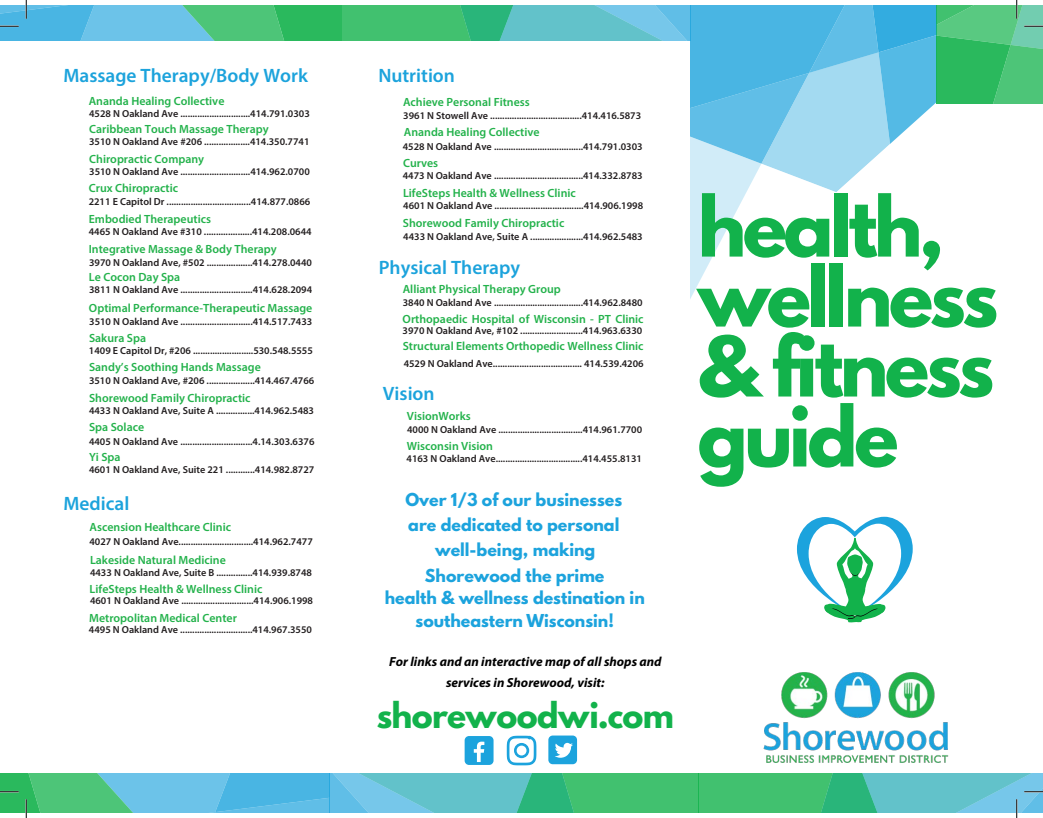
<style>
.page{position:relative;width:1043px;height:818px;background:#fff}
.page>*{position:absolute;margin:0;border:0;box-sizing:border-box;transform-origin:0 0}
.t1{font:700 73.75px/69.9px "League Spartan";letter-spacing:-.05em;color:#12b24b}
.t2{font:700 31.62px "League Spartan";letter-spacing:-.02em;color:#12b24b}
.t3{font:600 19.38px "Myriad Pro";color:#1ca3dc}
.t4{font:700 15.75px/25.2px "League Spartan";color:#1ca3dd;text-align:center}
.t5{font:italic 700 13.12px/21.8px "Myriad Pro";color:#000;text-align:center}
.t6{font:600 11.88px "Myriad Pro";color:#23b24b}
.t7{font:600 10.25px "Myriad Pro";color:#231f20}
.t8{font:600 10.25px "Myriad Pro";color:#211d1e}
</style>
<div class="page">
<div style="left:464px;top:736px;width:29px;height:28px;background:#1ca3dd;border-radius:4px"></div>
<svg style="left:474px;top:741px;width:10px;height:21px"></svg>
<div style="left:548px;top:735px;width:29px;height:29px;background:#1ca3dd;border-radius:4px"></div>
<svg style="left:555px;top:742px;width:18px;height:15px"></svg>
<svg style="left:507px;top:735px;width:29px;height:30px"></svg>
<svg style="left:797px;top:516px;width:115px;height:106px"></svg>
<svg style="left:0;top:0;width:1042px;height:299px"></svg>
<svg style="left:0;top:773px;width:1042px;height:45px;background:#65c6b5"></svg>
<img style="left:763px;top:672px;width:186px;height:91px">
<h3 class="t3" style="left:63px;top:63px;width:246px">Massage Therapy/Body Work</h3>
<p class="t6" style="left:89px;top:93px;width:137px">Ananda Healing Collective</p>
<p class="t7" style="left:89px;top:107px;width:222px">4528 N Oakland Ave .............................414.791.0303</p>
<p class="t6" style="left:89px;top:122px;width:181px">Caribbean Touch Massage Therapy</p>
<p class="t7" style="left:89px;top:135px;width:222px">3510 N Oakland Ave #206 ...................414.350.7741</p>
<p class="t6" style="left:89px;top:151px;width:116px">Chiropractic Company</p>
<p class="t7" style="left:89px;top:165px;width:222px">3510 N Oakland Ave .............................414.962.0700</p>
<p class="t6" style="left:89px;top:181px;width:91px">Crux Chiropractic</p>
<p class="t7" style="left:89px;top:195px;width:223px">2211 E Capitol Dr ...................................414.877.0866</p>
<p class="t6" style="left:89px;top:211px;width:124px">Embodied Therapeutics</p>
<p class="t7" style="left:89px;top:224px;width:224px">4465 N Oakland Ave #310 ....................414.208.0644</p>
<p class="t6" style="left:89px;top:241px;width:189px">Integrative Massage &amp; Body Therapy</p>
<p class="t7" style="left:89px;top:256px;width:224px">3970 N Oakland Ave, #502 ...................414.278.0440</p>
<p class="t6" style="left:89px;top:269px;width:93px">Le Cocon Day Spa</p>
<p class="t7" style="left:89px;top:283px;width:224px">3811 N Oakland Ave ..............................414.628.2094</p>
<p class="t6" style="left:89px;top:300px;width:225px">Optimal Performance-Therapeutic Massage</p>
<p class="t7" style="left:89px;top:315px;width:224px">3510 N Oakland Ave ..............................414.517.7433</p>
<p class="t6" style="left:89px;top:330px;width:58px">Sakura Spa</p>
<p class="t7" style="left:89px;top:344px;width:225px">1409 E Capitol Dr, #206 .........................530.548.5555</p>
<p class="t6" style="left:89px;top:359px;width:173px">Sandy’s Soothing Hands Massage</p>
<p class="t7" style="left:89px;top:374px;width:227px">3510 N Oakland Ave, #206 ....................414.467.4766</p>
<p class="t6" style="left:89px;top:390px;width:163px">Shorewood Family Chiropractic</p>
<p class="t7" style="left:89px;top:404px;width:226px">4433 N Oakland Ave, Suite A ................414.962.5483</p>
<p class="t6" style="left:89px;top:420px;width:57px">Spa Solace</p>
<p class="t7" style="left:89px;top:435px;width:227px">4405 N Oakland Ave ..............................4.14.303.6376</p>
<p class="t6" style="left:89px;top:449px;width:33px">Yi Spa</p>
<p class="t7" style="left:89px;top:463px;width:227px">4601 N Oakland Ave, Suite 221 ............414.982.8727</p>
<h3 class="t3" style="left:64px;top:491px;width:67px">Medical</h3>
<p class="t6" style="left:89px;top:519px;width:143px">Ascension Healthcare Clinic</p>
<p class="t7" style="left:90px;top:566px;width:223px">4433 N Oakland Ave, Suite B ...............414.939.8748</p>
<p class="t8" style="left:89px;top:535px;width:225px">4027 N Oakland Ave...............................414.962.7477</p>
<p class="t6" style="left:90px;top:552px;width:137px">Lakeside Natural Medicine</p>
<p class="t6" style="left:90px;top:581px;width:174px">LifeSteps Health &amp; Wellness Clinic</p>
<p class="t7" style="left:90px;top:594px;width:224px">4601 N Oakland Ave ..............................414.906.1998</p>
<p class="t6" style="left:89px;top:610px;width:149px">Metropolitan Medical Center</p>
<p class="t7" style="left:89px;top:623px;width:224px">4495 N Oakland Ave ..............................414.967.3550</p>
<h3 class="t3" style="left:378px;top:63px;width:78px">Nutrition</h3>
<p class="t7" style="left:403px;top:108px;width:239px">3961 N Stowell Ave ......................................414.416.5873</p>
<p class="t6" style="left:403px;top:94px;width:128px">Achieve Personal Fitness</p>
<p class="t6" style="left:404px;top:125px;width:137px">Ananda Healing Collective</p>
<p class="t7" style="left:403px;top:140px;width:241px">4528 N Oakland Ave .....................................414.791.0303</p>
<p class="t6" style="left:403px;top:155px;width:37px">Curves</p>
<p class="t7" style="left:403px;top:169px;width:241px">4473 N Oakland Ave .....................................414.332.8783</p>
<p class="t6" style="left:403px;top:185px;width:174px">LifeSteps Health &amp; Wellness Clinic</p>
<p class="t7" style="left:403px;top:199px;width:241px">4601 N Oakland Ave .....................................414.906.1998</p>
<p class="t6" style="left:403px;top:216px;width:163px">Shorewood Family Chiropractic</p>
<p class="t7" style="left:403px;top:230px;width:241px">4433 N Oakland Ave, Suite A ......................414.962.5483</p>
<h3 class="t3" style="left:379px;top:255px;width:143px">Physical Therapy</h3>
<p class="t6" style="left:403px;top:282px;width:160px">Alliant Physical Therapy Group</p>
<p class="t7" style="left:403px;top:296px;width:241px">3840 N Oakland Ave .....................................414.962.8480</p>
<p class="t6" style="left:402px;top:311px;width:242px">Orthopaedic Hospital of Wisconsin - PT Clinic</p>
<p class="t7" style="left:402px;top:324px;width:241px">3970 N Oakland Ave, #102 ..........................414.963.6330</p>
<p class="t6" style="left:403px;top:339px;width:242px">Structural Elements Orthopedic Wellness Clinic</p>
<p class="t8" style="left:404px;top:357px;width:241px">4529 N Oakland Ave..................................... 414.539.4206</p>
<h3 class="t3" style="left:383px;top:381px;width:53px">Vision</h3>
<p class="t7" style="left:407px;top:423px;width:236px">4000 N Oakland Ave ...................................414.961.7700</p>
<p class="t6" style="left:407px;top:438px;width:88px">Wisconsin Vision</p>
<p class="t7" style="left:406px;top:452px;width:237px">4163 N Oakland Ave....................................414.455.8131</p>
<p class="t6" style="left:407px;top:408px;width:66px">VisionWorks</p>
<h3 class="t4" style="left:405px;top:489px;width:218px">Over 1/3 of our businesses are dedicated to personal well-being, making<br>Shorewood the prime</h3>
<h3 class="t4" style="left:385px;top:588px;width:261px;line-height:22.5px">health &amp; wellness destination in southeastern Wisconsin!</h3>
<p class="t5" style="left:389px;top:650px;width:274px">For links and an interactive map of all shops and services in Shorewood, visit:</p>
<h2 class="t2" style="left:377px;top:699px;width:298px">shorewoodwi.com</h2>
<h1 class="t1" style="left:697px;top:201px;width:302px">health, wellness &amp; fitness guide</h1>
</div>
